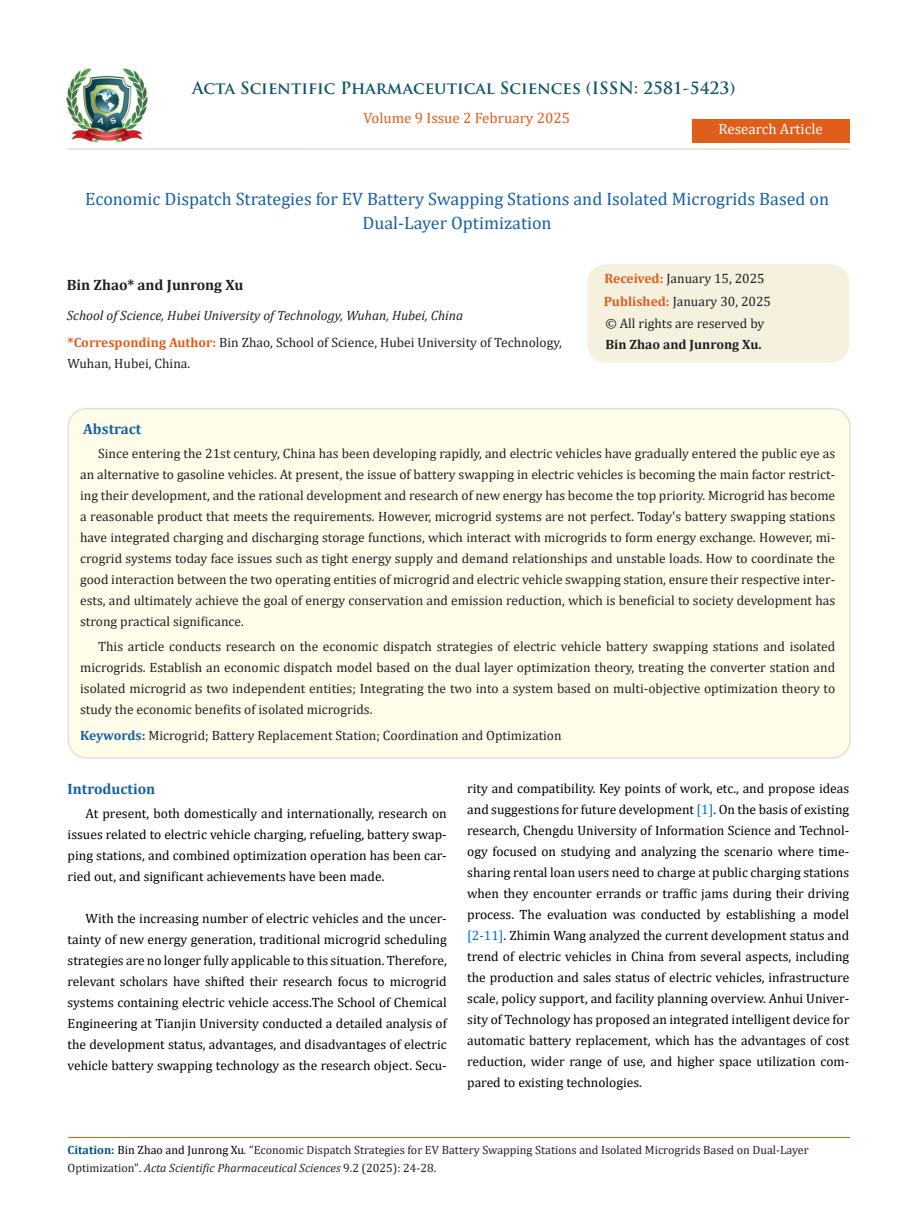
<style>
.page{position:relative;width:917px;height:1224px;background:#fff}
.page>*{position:absolute;margin:0;border:0;box-sizing:border-box;transform-origin:0 0}
.t1{font:18px/24px "Cambria";color:#1560a6;text-align:center}
.t2{font:700 16.5px "Trajan Pro";color:#0e546a}
.t3{font:15px "Cambria";color:#e05d1a}
.t4{font:700 15px "Cambria";color:#231f20}
.t5{font:700 15px "Cambria";color:#1560a6}
.t6{font:15px "Cambria";color:#fff}
.No_Spacing{font:13.5px/21px "Cambria";color:#231f20}
.t7{font:13.5px/21px "Cambria";color:#000;text-align:justify}
.t8{font:italic 13.5px "Cambria";color:#231f20}
.t9{font:12px/18px "Cambria";color:#231f20}
.s1{font-weight:700;color:#e05d1a}
.s2{font-weight:700}
.s3{font-weight:700;color:#1560a6}
.s4{color:#0070c0}
.s5{font-weight:700;color:#035089}
.s6{color:#000}
.s7{font-style:italic}
</style>
<div class="page">
<img style="left:67px;top:68px;width:80px;height:74px">
<div style="left:691px;top:119px;width:158px;height:23px;background:#e05d1a"></div>
<div style="left:588px;top:265px;width:260px;height:97px;background:#f6f0df;border-radius:18px"></div>
<div style="left:587px;top:264px;width:262px;height:99px;border:2px solid #f6f0df;border-radius:18px"></div>
<div style="left:68px;top:409px;width:782px;height:349px;background:#fffde9;border-radius:18px"></div>
<div style="left:68px;top:408px;width:782px;height:351px;border:2px solid #e5dfce;border-radius:18px"></div>
<hr style="left:68px;top:1137px;width:781px;height:1px;background:#e05d1a">
<hr style="left:67px;top:148px;width:782px;height:2px;background:#e5dfce">
<p class="t2" style="left:192px;top:77px;width:545px">Acta Scientific Pharmaceutical Sciences (ISSN: 2581-5423)</p>
<p class="t3" style="left:363px;top:109px;width:208px">Volume 9 Issue 2 February 2025</p>
<p class="t6" style="left:718px;top:120px;width:106px">Research Article</p>
<p class="t1" style="left:85px;top:187px;width:745px">Economic Dispatch Strategies for EV Battery Swapping Stations and Isolated Microgrids Based on<br>Dual-Layer Optimization</p>
<p class="t4" style="left:67px;top:274px;width:178px">Bin Zhao* and Junrong Xu</p>
<p class="t8" style="left:67px;top:305px;width:398px">School of Science, Hubei University of Technology, Wuhan, Hubei, China</p>
<p class="No_Spacing" style="left:68px;top:332px;width:496px"><span class="s1">*Corresponding Author:</span> Bin Zhao, School of Science, Hubei University of Technology,<br>Wuhan, Hubei, China.</p>
<p class="No_Spacing" style="left:604px;top:268px;width:162px"><span class="s1">Received:</span> January 15, 2025</p>
<p class="No_Spacing" style="left:603px;top:291px;width:169px"><span class="s1">Published:</span> January 30, 2025</p>
<p class="No_Spacing" style="left:605px;top:313px;width:160px">© All rights are reserved by<br><span class="s2">Bin Zhao and Junrong Xu.</span></p>
<p class="t5" style="left:83px;top:419px;width:60px">Abstract</p>
<p class="No_Spacing" style="left:80px;top:443px;width:756px;text-align:justify;text-indent:18px">Since entering the 21st century, China has been developing rapidly, and electric vehicles have gradually entered the public eye as an alternative to gasoline vehicles. At present, the issue of battery swapping in electric vehicles is becoming the main factor restrict&shy;ing their development, and the rational development and research of new energy has become the top priority. Microgrid has become a reasonable product that meets the requirements. However, microgrid systems are not perfect. Today's battery swapping stations have integrated charging and discharging storage functions, which interact with microgrids to form energy exchange. However, mi&shy;crogrid systems today face issues such as tight energy supply and demand relationships and unstable loads. How to coordinate the good interaction between the two operating entities of microgrid and electric vehicle swapping station, ensure their respective inter&shy;ests, and ultimately achieve the goal of energy conservation and emission reduction, which is beneficial to society development has strong practical significance.</p>
<p class="No_Spacing" style="left:80px;top:636px;width:756px;text-align:justify;text-indent:18px">This article conducts research on the economic dispatch strategies of electric vehicle battery swapping stations and isolated microgrids. Establish an economic dispatch model based on the dual layer optimization theory, treating the converter station and isolated microgrid as two independent entities; Integrating the two into a system based on multi-objective optimization theory to study the economic benefits of isolated microgrids.</p>
<p class="No_Spacing" style="left:80px;top:725px;width:483px"><span class="s3">Keywords:</span> Microgrid; Battery Replacement Station; Coordination and Optimization</p>
<p class="t5" style="left:68px;top:778px;width:89px">Introduction</p>
<p class="t7" style="left:68px;top:803px;width:381px;text-indent:18px">At present, both domestically and internationally, research on issues related to electric vehicle charging, refueling, battery swap&shy;ping stations, and combined optimization operation has been car&shy;ried out, and significant achievements have been made.</p>
<p class="t7" style="left:68px;top:908px;width:381px;text-indent:18px">With the increasing number of electric vehicles and the uncer&shy;tainty of new energy generation, traditional microgrid scheduling strategies are no longer fully applicable to this situation. Therefore, relevant scholars have shifted their research focus to microgrid systems containing electric vehicle access.The School of Chemical Engineering at Tianjin University conducted a detailed analysis of the development status, advantages, and disadvantages of electric vehicle battery swapping technology as the research object. Secu-</p>
<p class="t7" style="left:467px;top:777px;width:383px">rity and compatibility. Key points of work, etc., and propose ideas and suggestions for future development <span class="s4">[1]</span>. On the basis of existing research, Chengdu University of Information Science and Technol&shy;ogy focused on studying and analyzing the scenario where time&shy;sharing rental loan users need to charge at public charging stations when they encounter errands or traffic jams during their driving process. The evaluation was conducted by establishing a model <span class="s4">[2-11]</span>. Zhimin Wang analyzed the current development status and trend of electric vehicles in China from several aspects, including the production and sales status of electric vehicles, infrastructure scale, policy support, and facility planning overview. Anhui Univer&shy;sity of Technology has proposed an integrated intelligent device for automatic battery replacement, which has the advantages of cost reduction, wider range of use, and higher space utilization com&shy;pared to existing technologies.</p>
<p class="t9" style="left:68px;top:1141px;width:742px"><span class="s5">Citation:</span> <span class="s6">Bin Zhao and Junrong Xu</span><span class="s7">.</span> “Economic Dispatch Strategies for EV Battery Swapping Stations and Isolated Microgrids Based on Dual-Layer<br>Optimization". <span class="s7">Acta Scientific Pharmaceutical Sciences</span> 9.2 (2025): 24-28.</p>
</div>
